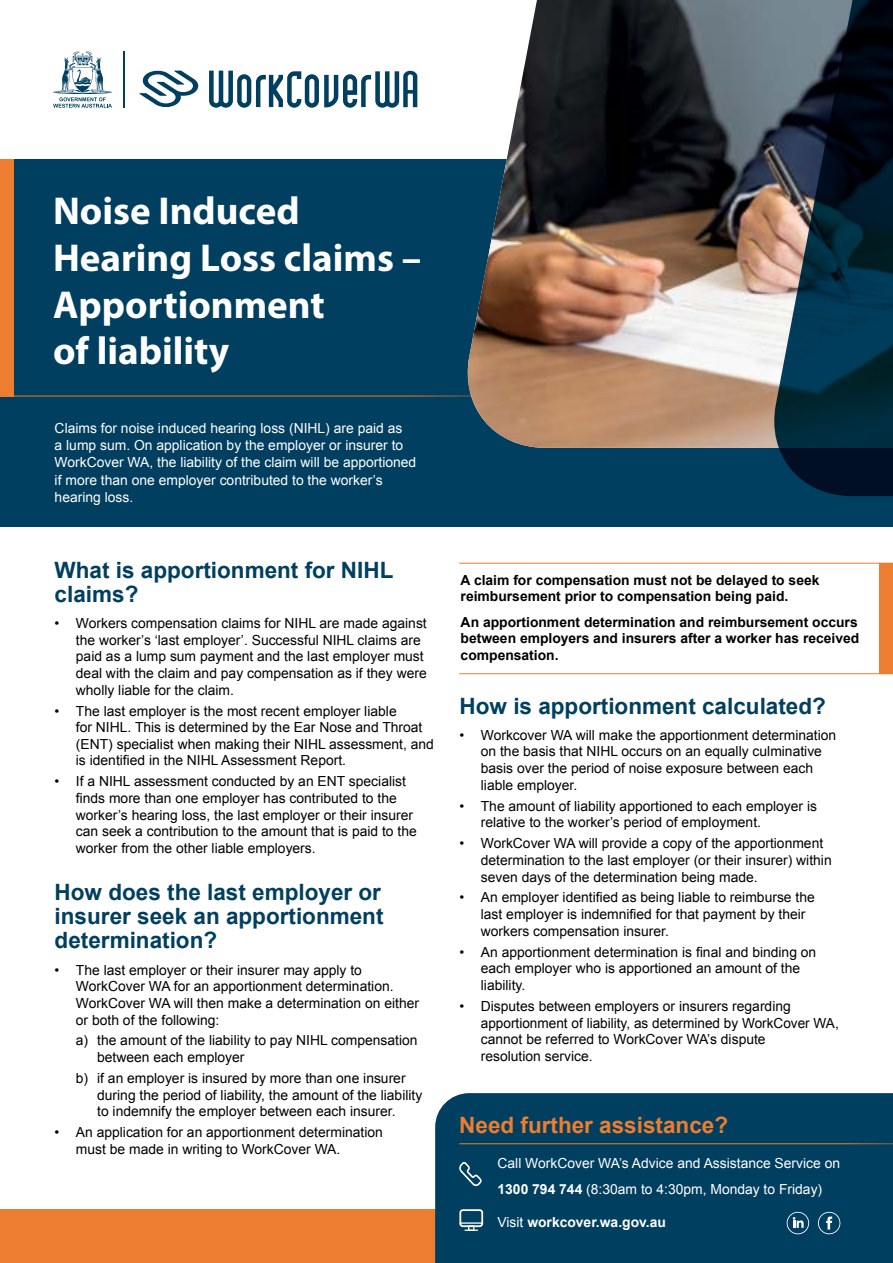
<style>
.page{position:relative;width:893px;height:1263px;background:#fff}
.page>*{position:absolute;margin:0;border:0;box-sizing:border-box;transform-origin:0 0}
.t1{font:700 39px/46.8px "Myriad Pro";color:#fff}
.t2{font:700 22.5px/24px "Arial";color:#003f5f}
.t3{font:700 22.5px "Arial";color:#ed7d30}
.t4{font:13.8px/16.6px "Arial";color:#000}
.t5{font:13.8px/17.2px "Arial";color:#fff}
.t6{font:700 13.8px/16.6px "Arial";color:#000}
.t7{font:700 13.8px "Arial";color:#fff}
.s1{font-weight:700}
.s2{font-weight:400}
</style>
<div class="page">
<div style="left:0;top:1209px;width:893px;height:54px;background:#ed7d30"></div>
<div style="left:0;top:159px;width:893px;height:368px;background:#003f5f"></div>
<svg style="left:139px;top:70px;width:59px;height:37px"></svg>
<svg style="left:209px;top:71px;width:208px;height:37px"></svg>
<hr style="left:123px;top:51px;width:2px;height:57px;background:#003f5f">
<svg style="left:53px;top:51px;width:59px;height:57px"></svg>
<hr style="left:0;top:396px;width:472px;height:1px;background:#ed7d30">
<div style="left:0;top:159px;width:14px;height:237px;background:#ed7d30"></div>
<div style="left:435px;top:1093px;width:458px;height:170px;background:#003f5f"></div>
<hr style="left:459px;top:1143px;width:434px;height:1px;background:#ed7d30">
<svg style="left:459px;top:1161px;width:23px;height:25px"></svg>
<svg style="left:459px;top:1209px;width:24px;height:22px"></svg>
<hr style="left:460px;top:1222px;width:23px;height:2px;background:#fff">
<svg style="left:787px;top:1212px;width:22px;height:22px"></svg>
<svg style="left:818px;top:1212px;width:22px;height:22px"></svg>
<hr style="left:459px;top:673px;width:434px;height:1px;background:#ed7d30">
<hr style="left:459px;top:563px;width:434px;height:1px;background:#ed7d30">
<div style="left:879px;top:564px;width:14px;height:110px;background:#ed7d30"></div>
<img style="left:460px;top:0;width:306px;height:448px">
<svg style="left:766px;top:0;width:127px;height:496px"></svg>
<h1 class="t1" style="left:53px;top:186px;width:370px">Noise Induced<br>Hearing Loss claims –<br>Apportionment<br>of liability</h1>
<p class="t5" style="left:55px;top:419px;width:363px">Claims for noise induced hearing loss (NIHL) are paid as<br>a lump sum. On application by the employer or insurer to WorkCover WA, the liability of the claim will be apportioned if more than one employer contributed to the worker’s hearing loss.</p>
<h2 class="t2" style="left:55px;top:559px;width:340px">What is apportionment for NIHL claims?</h2>
<p class="t4" style="left:76px;top:615px;width:352px;text-indent:-21px">• Workers compensation claims for NIHL are made against the worker’s ‘last employer’. Successful NIHL claims are paid as a lump sum payment and the last employer must deal with the claim and pay compensation as if they were wholly liable for the claim.</p>
<p class="t4" style="left:76px;top:702px;width:360px;text-indent:-21px">• The last employer is the most recent employer liable<br>for NIHL. This is determined by the Ear Nose and Throat (ENT) specialist when making their NIHL assessment, and is identified in the NIHL Assessment Report.</p>
<p class="t4" style="left:76px;top:773px;width:342px;text-indent:-21px">• If a NIHL assessment conducted by an ENT specialist finds more than one employer has contributed to the worker’s hearing loss, the last employer or their insurer can seek a contribution to the amount that is paid to the worker from the other liable employers.</p>
<h2 class="t2" style="left:55px;top:881px;width:330px;text-align:justify">How does the last employer or insurer seek an apportionment determination?</h2>
<p class="t4" style="left:76px;top:961px;width:345px;text-indent:-21px">• The last employer or their insurer may apply to WorkCover WA for an apportionment determination.<br>WorkCover WA will then make a determination on either or both of the following:</p>
<p class="t4" style="left:97px;top:1032px;width:322px;text-indent:-21px">a) the amount of the liability to pay NIHL compensation between each employer</p>
<p class="t4" style="left:97px;top:1070px;width:327px;text-indent:-21px">b) if an employer is insured by more than one insurer during the period of liability, the amount of the liability to indemnify the employer between each insurer.</p>
<p class="t4" style="left:76px;top:1124px;width:308px;text-indent:-21px">• An application for an apportionment determination must be made in writing to WorkCover WA.</p>
<p class="t6" style="left:461px;top:572px;width:360px">A claim for compensation must not be delayed to seek reimbursement prior to compensation being paid.</p>
<p class="t6" style="left:461px;top:614px;width:400px;text-align:justify">An apportionment determination and reimbursement occurs between employers and insurers after a worker has received compensation.</p>
<h2 class="t2" style="left:460px;top:694px;width:368px">How is apportionment calculated?</h2>
<p class="t4" style="left:481px;top:727px;width:357px;text-indent:-21px">• Workcover WA will make the apportionment determination on the basis that NIHL occurs on an equally culminative basis over the period of noise exposure between each liable employer.</p>
<p class="t4" style="left:481px;top:798px;width:338px;text-indent:-21px">• The amount of liability apportioned to each employer is relative to the worker’s period of employment.</p>
<p class="t4" style="left:481px;top:835px;width:352px;text-indent:-21px">• WorkCover WA will provide a copy of the apportionment determination to the last employer (or their insurer) within seven days of the determination being made.</p>
<p class="t4" style="left:481px;top:889px;width:335px;text-indent:-21px">• An employer identified as being liable to reimburse the last employer is indemnified for that payment by their workers compensation insurer.</p>
<p class="t4" style="left:481px;top:943px;width:337px;text-indent:-21px">• An apportionment determination is final and binding on each employer who is apportioned an amount of the liability.</p>
<p class="t4" style="left:481px;top:998px;width:360px;text-indent:-21px">• Disputes between employers or insurers regarding apportionment of liability, as determined by WorkCover WA, cannot be referred to WorkCover WA’s dispute<br>resolution service.</p>
<h2 class="t3" style="left:459px;top:1111px;width:270px">Need further assistance?</h2>
<p class="t5" style="left:497px;top:1151px;width:344px;line-height:25.5px">Call WorkCover WA’s Advice and Assistance Service on<br><span class="s1">1300 794 744</span> (8:30am to 4:30pm, Monday to Friday)</p>
<p class="t7" style="left:497px;top:1213px;width:170px"><span class="s2">Visit</span> workcover.wa.gov.au</p>
</div>
